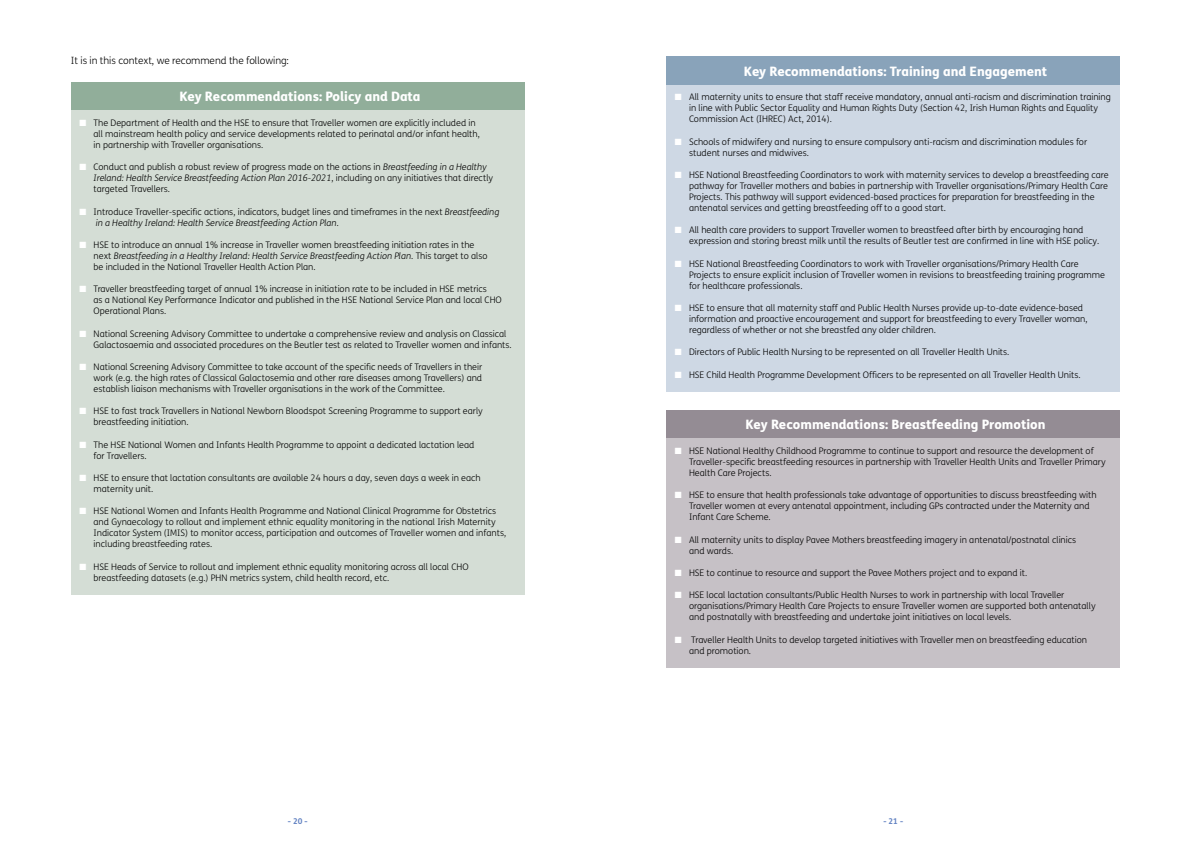
<style>
.page{position:relative;width:1191px;height:842px;background:#fff}
.page>*{position:absolute;margin:0;border:0;box-sizing:border-box;transform-origin:0 0}
.t1{font:800 13px "FS Me";color:#fff}
.t2{font:300 10px "FS Me";letter-spacing:-.005em;color:#000}
.t3{font:300 9px/11px "FS Me";color:#000}
.t4{font:700 8px "FS Me";color:#6282c2}
.s1{color:#fff}
.s2{font-style:italic}
</style>
<div class="page">
<div style="left:71px;top:82px;width:453px;height:29px;background:#91ae9a"></div>
<div style="left:71px;top:111px;width:453px;height:484px;background:#d4ddd5"></div>
<div style="left:666px;top:57px;width:454px;height:28px;background:#89a3ba"></div>
<div style="left:666px;top:85px;width:454px;height:307px;background:#ced8e4"></div>
<div style="left:666px;top:410px;width:454px;height:28px;background:#948c94"></div>
<div style="left:666px;top:438px;width:454px;height:230px;background:#c6c1c6"></div>
<p class="t2" style="left:71px;top:54px;width:220px">It is in this context, we recommend the following:</p>
<h1 class="t1" style="left:179px;top:86px;width:243px">Key Recommendations: Policy and Data</h1>
<p class="t3" style="left:94px;top:117px;width:388px;text-indent:-14px"><span class="s1">■</span> The Department of Health and the HSE to ensure that Traveller women are explicitly included in all mainstream health policy and service developments related to perinatal and/or infant health, in partnership with Traveller organisations.</p>
<p class="t3" style="left:94px;top:161px;width:401px;text-indent:-14px"><span class="s1">■</span> Conduct and publish a robust review of progress made on the actions in <span class="s2">Breastfeeding in a Healthy<br>Ireland: Health Service Breastfeeding Action Plan 2016-2021</span>, including on any initiatives that directly targeted Travellers.</p>
<p class="t3" style="left:96px;top:206px;width:405px;text-indent:-16px"><span class="s1">■</span> Introduce Traveller-specific actions, indicators, budget lines and timeframes in the next <span class="s2">Breastfeeding in a Healthy Ireland: Health Service Breastfeeding Action Plan.</span></p>
<p class="t3" style="left:94px;top:239px;width:395px;text-indent:-14px"><span class="s1">■</span> HSE to introduce an annual 1% increase in Traveller women breastfeeding initiation rates in the next <span class="s2">Breastfeeding in a Healthy Ireland: Health Service Breastfeeding Action Plan</span>. This target to also be included in the National Traveller Health Action Plan.</p>
<p class="t3" style="left:94px;top:283px;width:410px;text-indent:-14px"><span class="s1">■</span> Traveller breastfeeding target of annual 1% increase in initiation rate to be included in HSE metrics<br>as a National Key Performance Indicator and published in the HSE National Service Plan and local CHO<br>Operational Plans.</p>
<p class="t3" style="left:94px;top:328px;width:420px;text-indent:-14px"><span class="s1">■</span> National Screening Advisory Committee to undertake a comprehensive review and analysis on Classical<br>Galactosaemia and associated procedures on the Beutler test as related to Traveller women and infants.</p>
<p class="t3" style="left:94px;top:361px;width:390px;text-align:justify;text-indent:-14px"><span class="s1">■</span> National Screening Advisory Committee to take account of the specific needs of Travellers in their work (e.g. the high rates of Classical Galactosemia and other rare diseases among Travellers) and establish liaison mechanisms with Traveller organisations in the work of the Committee.</p>
<p class="t3" style="left:94px;top:405px;width:391px;text-indent:-14px"><span class="s1">■</span> HSE to fast track Travellers in National Newborn Bloodspot Screening Programme to support early breastfeeding initiation.</p>
<p class="t3" style="left:94px;top:439px;width:382px;text-indent:-14px"><span class="s1">■</span> The HSE National Women and Infants Health Programme to appoint a dedicated lactation lead for Travellers.</p>
<p class="t3" style="left:94px;top:472px;width:388px;text-indent:-14px"><span class="s1">■</span> HSE to ensure that lactation consultants are available 24 hours a day, seven days a week in each maternity unit.</p>
<p class="t3" style="left:94px;top:506px;width:414px;text-indent:-14px"><span class="s1">■</span> HSE National Women and Infants Health Programme and National Clinical Programme for Obstetrics and Gynaecology to rollout and implement ethnic equality monitoring in the national Irish Maternity Indicator System (IMIS) to monitor access, participation and outcomes of Traveller women and infants, including breastfeeding rates.</p>
<p class="t3" style="left:94px;top:561px;width:376px;text-indent:-14px"><span class="s1">■</span> HSE Heads of Service to rollout and implement ethnic equality monitoring across all local CHO breastfeeding datasets (e.g.) PHN metrics system, child health record, etc.</p>
<h1 class="t1" style="left:744px;top:61px;width:305px">Key Recommendations: Training and Engagement</h1>
<p class="t3" style="left:689px;top:91px;width:423px;text-indent:-14px"><span class="s1">■</span> All maternity units to ensure that staff receive mandatory, annual anti-racism and discrimination training in line with Public Sector Equality and Human Rights Duty (Section 42, Irish Human Rights and Equality<br>Commission Act (IHREC) Act, 2014).</p>
<p class="t3" style="left:689px;top:136px;width:399px;text-indent:-14px"><span class="s1">■</span> Schools of midwifery and nursing to ensure compulsory anti-racism and discrimination modules for student nurses and midwives.</p>
<p class="t3" style="left:689px;top:169px;width:421px;text-indent:-14px"><span class="s1">■</span> HSE National Breastfeeding Coordinators to work with maternity services to develop a breastfeeding care pathway for Traveller mothers and babies in partnership with Traveller organisations/Primary Health Care Projects. This pathway will support evidenced-based practices for preparation for breastfeeding in the antenatal services and getting breastfeeding off to a good start.</p>
<p class="t3" style="left:689px;top:224px;width:412px;text-indent:-14px"><span class="s1">■</span> All health care providers to support Traveller women to breastfeed after birth by encouraging hand expression and storing breast milk until the results of Beutler test are confirmed in line with HSE policy.</p>
<p class="t3" style="left:689px;top:258px;width:417px;text-indent:-14px"><span class="s1">■</span> HSE National Breastfeeding Coordinators to work with Traveller organisations/Primary Health Care<br>Projects to ensure explicit inclusion of Traveller women in revisions to breastfeeding training programme for healthcare professionals.</p>
<p class="t3" style="left:689px;top:302px;width:400px;text-indent:-14px"><span class="s1">■</span> HSE to ensure that all maternity staff and Public Health Nurses provide up-to-date evidence-based information and proactive encouragement and support for breastfeeding to every Traveller woman, regardless of whether or not she breastfed any older children.</p>
<p class="t3" style="left:675px;top:346px;width:336px"><span class="s1">■</span> Directors of Public Health Nursing to be represented on all Traveller Health Units.</p>
<p class="t3" style="left:675px;top:369px;width:407px"><span class="s1">■</span> HSE Child Health Programme Development Officers to be represented on all Traveller Health Units.</p>
<h1 class="t1" style="left:745px;top:414px;width:302px">Key Recommendations: Breastfeeding Promotion</h1>
<p class="t3" style="left:689px;top:445px;width:418px;text-indent:-14px"><span class="s1">■</span> HSE National Healthy Childhood Programme to continue to support and resource the development of<br>Traveller-specific breastfeeding resources in partnership with Traveller Health Units and Traveller Primary<br>Health Care Projects.</p>
<p class="t3" style="left:689px;top:489px;width:409px;text-indent:-14px"><span class="s1">■</span> HSE to ensure that health professionals take advantage of opportunities to discuss breastfeeding with<br>Traveller women at every antenatal appointment, including GPs contracted under the Maternity and<br>Infant Care Scheme.</p>
<p class="t3" style="left:689px;top:534px;width:389px;text-indent:-14px"><span class="s1">■</span> All maternity units to display Pavee Mothers breastfeeding imagery in antenatal/postnatal clinics and wards.</p>
<p class="t3" style="left:675px;top:567px;width:354px"><span class="s1">■</span> HSE to continue to resource and support the Pavee Mothers project and to expand it.</p>
<p class="t3" style="left:689px;top:589px;width:408px;text-indent:-14px"><span class="s1">■</span> HSE local lactation consultants/Public Health Nurses to work in partnership with local Traveller organisations/Primary Health Care Projects to ensure Traveller women are supported both antenatally and postnatally with breastfeeding and undertake joint initiatives on local levels.</p>
<p class="t3" style="left:689px;top:634px;width:399px;text-indent:-14px"><span class="s1">■</span> Traveller Health Units to develop targeted initiatives with Traveller men on breastfeeding education and promotion.</p>
<p class="t4" style="left:288px;top:815px;width:21px">- 20 -</p>
<p class="t4" style="left:883px;top:815px;width:21px">- 21 -</p>
</div>
